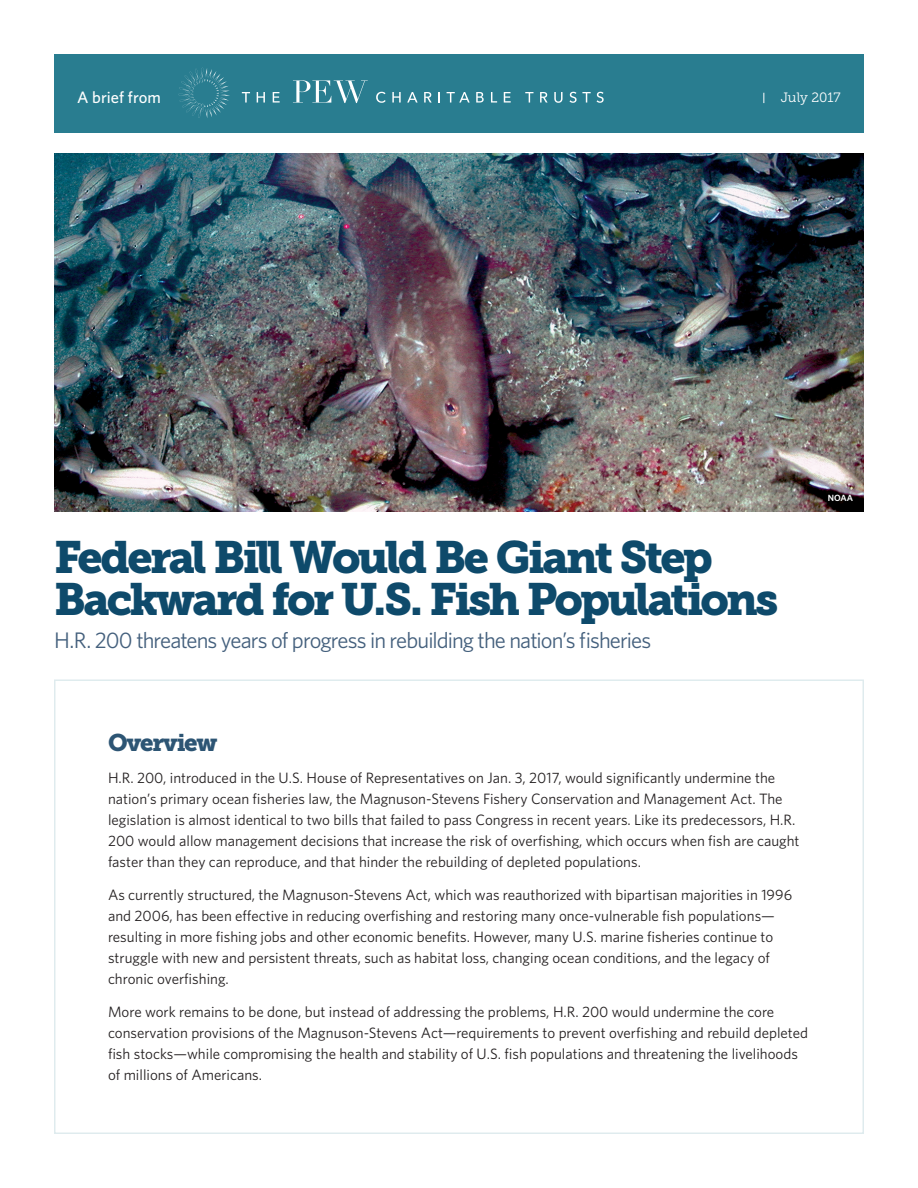
<style>
.page{position:relative;width:918px;height:1188px;background:#fff}
.page>*{position:absolute;margin:0;border:0;box-sizing:border-box;transform-origin:0 0}
.Main_title{font:45px/42px "Museo Slab 900";letter-spacing:-.065em;color:#0e4a6b}
.t1{font:24px "Museo Slab 900";letter-spacing:-.055em;color:#2d5574}
.Main_title_subhead{font:22.5px "Whitney";letter-spacing:-.045em;color:#44607d}
.t2{font:500 16.5px "Whitney";color:#fff}
.Body{font:15px/21px "Whitney";color:#231f20}
.t3{font:13.5px "Museo Slab 300";letter-spacing:-.005em;color:#fff}
.Photo_credit{font:600 9px "Whitney";color:#fff}
</style>
<div class="page">
<div style="left:54px;top:54px;width:810px;height:78px;background:#297d90"></div>
<svg style="left:178px;top:68px;width:52px;height:50px"></svg>
<svg style="left:242px;top:92px;width:8px;height:11px"></svg>
<svg style="left:257px;top:92px;width:8px;height:11px"></svg>
<svg style="left:273px;top:92px;width:7px;height:11px"></svg>
<svg style="left:376px;top:92px;width:10px;height:11px"></svg>
<svg style="left:392px;top:92px;width:9px;height:11px"></svg>
<svg style="left:407px;top:92px;width:11px;height:11px"></svg>
<svg style="left:424px;top:92px;width:8px;height:11px"></svg>
<svg style="left:438px;top:92px;width:2px;height:11px"></svg>
<svg style="left:447px;top:92px;width:23px;height:11px"></svg>
<svg style="left:476px;top:92px;width:8px;height:11px"></svg>
<svg style="left:491px;top:92px;width:6px;height:11px"></svg>
<svg style="left:504px;top:92px;width:7px;height:11px"></svg>
<svg style="left:525px;top:92px;width:8px;height:11px"></svg>
<svg style="left:540px;top:92px;width:8px;height:11px"></svg>
<svg style="left:554px;top:92px;width:9px;height:11px"></svg>
<svg style="left:569px;top:92px;width:22px;height:11px"></svg>
<svg style="left:597px;top:92px;width:7px;height:11px"></svg>
<svg style="left:293px;top:80px;width:75px;height:23px"></svg>
<img style="left:54px;top:153px;width:810px;height:358px">
<p class="t2" style="left:77px;top:86px;width:85px">A brief from</p>
<p class="t3" style="left:781px;top:90px;width:62px">July 2017</p>
<p class="Main_title" style="left:54px;top:537px;width:726px">Federal Bill Would Be Giant Step<br>Backward for U.S. Fish Populations</p>
<p class="Main_title_subhead" style="left:54px;top:625px;width:599px">H.R. 200 threatens years of progress in rebuilding the nation’s fisheries</p>
<p class="Photo_credit" style="left:828px;top:492px;width:27px">NOAA</p>
<h1 class="t1" style="left:108px;top:729px;width:111px">Overview</h1>
<p class="Body" style="left:108px;top:767px;width:693px">H.R. 200, introduced in the U.S. House of Representatives on Jan. 3, 2017, would significantly undermine the nation’s primary ocean fisheries law, the Magnuson-Stevens Fishery Conservation and Management Act. The legislation is almost identical to two bills that failed to pass Congress in recent years. Like its predecessors, H.R.<br>200 would allow management decisions that increase the risk of overfishing, which occurs when fish are caught faster than they can reproduce, and that hinder the rebuilding of depleted populations.</p>
<p class="Body" style="left:108px;top:884px;width:686px">As currently structured, the Magnuson-Stevens Act, which was reauthorized with bipartisan majorities in 1996 and 2006, has been effective in reducing overfishing and restoring many once-vulnerable fish populations— resulting in more fishing jobs and other economic benefits. However, many U.S. marine fisheries continue to struggle with new and persistent threats, such as habitat loss, changing ocean conditions, and the legacy of chronic overfishing.</p>
<p class="Body" style="left:108px;top:1001px;width:702px">More work remains to be done, but instead of addressing the problems, H.R. 200 would undermine the core conservation provisions of the Magnuson-Stevens Act—requirements to prevent overfishing and rebuild depleted fish stocks—while compromising the health and stability of U.S. fish populations and threatening the livelihoods of millions of Americans.</p>
</div>
